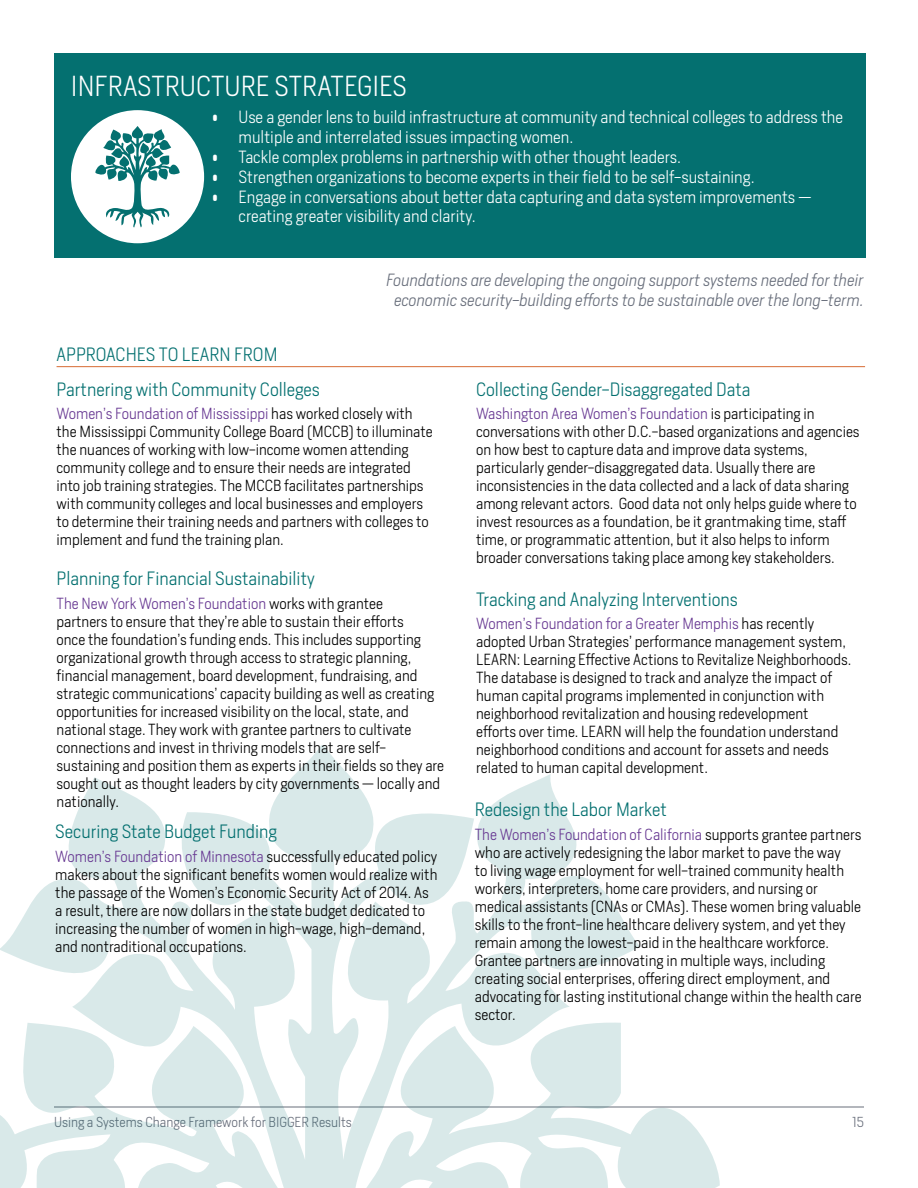
<style>
.page{position:relative;width:918px;height:1188px;background:#fff}
.page>*{position:absolute;margin:0;border:0;box-sizing:border-box;transform-origin:0 0}
.t1{font:300 27px "Heron Sans";color:#fff}
.t2{font:300 18px "Heron Sans";color:#047070}
.t3{font:300 16.5px/19.8px "Heron Sans";color:#fff}
.t4{font:italic 300 16.5px/19.8px "Heron Sans";color:#686e7b;text-align:center}
.t5{font:300 15px/18px "Heron Sans";color:#000}
.t6{font:300 13.5px "Heron Sans";color:#686e7b}
.s1{color:#673892}
</style>
<div class="page">
<div style="left:54px;top:54px;width:811px;height:204px;background:#047070"></div>
<hr style="left:54px;top:1107px;width:810px;height:1px;background:#686e7b">
<svg style="left:0;top:745px;width:720px;height:443px;fill:#dbeaea"></svg>
<hr style="left:57px;top:366px;width:808px;height:1px;background:#d76c33">
<div style="left:71px;top:110px;width:133px;height:133px;background:#fff;border-radius:50%"></div>
<svg style="left:95px;top:126px;width:85px;height:101px"></svg>
<h1 class="t1" style="left:71px;top:69px;width:337px">INFRASTRUCTURE STRATEGIES</h1>
<p class="t3" style="left:239px;top:107px;width:606px;text-indent:-27px">• Use a gender lens to build infrastructure at community and technical colleges to address the multiple and interrelated issues impacting women.</p>
<p class="t3" style="left:212px;top:147px;width:471px">• Tackle complex problems in partnership with other thought leaders.</p>
<p class="t3" style="left:212px;top:166px;width:545px">• Strengthen organizations to become experts in their field to be self-sustaining.</p>
<p class="t3" style="left:239px;top:186px;width:574px;text-indent:-27px">• Engage in conversations about better data capturing and data system improvements — creating greater visibility and clarity.</p>
<p class="t2" style="left:57px;top:343px;width:223px">APPROACHES TO LEARN FROM</p>
<p class="t4" style="left:387px;top:270px;width:479px">Foundations are developing the ongoing support systems needed for their economic security-building efforts to be sustainable over the long-term.</p>
<p class="t2" style="left:57px;top:378px;width:265px">Partnering with Community Colleges</p>
<p class="t5" style="left:57px;top:404px;width:378px"><span class="s1">Women’s Foundation of Mississippi</span> has worked closely with the Mississippi Community College Board (MCCB) to illuminate the nuances of working with low-income women attending community college and to ensure their needs are integrated into job training strategies. The MCCB facilitates partnerships with community colleges and local businesses and employers to determine their training needs and partners with colleges to implement and fund the training plan.</p>
<p class="t2" style="left:57px;top:567px;width:260px">Planning for Financial Sustainability</p>
<p class="t5" style="left:57px;top:594px;width:389px"><span class="s1">The New York Women’s Foundation</span> works with grantee<br>partners to ensure that they’re able to sustain their efforts<br>once the foundation’s funding ends. This includes supporting organizational growth through access to strategic planning, financial management, board development, fundraising, and strategic communications’ capacity building as well as creating opportunities for increased visibility on the local, state, and national stage. They work with grantee partners to cultivate connections and invest in thriving models that are self&shy;sustaining and position them as experts in their fields so they are sought out as thought leaders by city governments — locally and nationally.</p>
<p class="t2" style="left:55px;top:821px;width:223px">Securing State Budget Funding</p>
<p class="t5" style="left:55px;top:847px;width:384px"><span class="s1">Women’s Foundation of Minnesota</span> successfully educated policy makers about the significant benefits women would realize with the passage of the Women’s Economic Security Act of 2014. As a result, there are now dollars in the state budget dedicated to increasing the number of women in high-wage, high-demand, and nontraditional occupations.</p>
<p class="t2" style="left:476px;top:378px;width:276px">Collecting Gender-Disaggregated Data</p>
<p class="t5" style="left:476px;top:404px;width:385px"><span class="s1">Washington Area Women’s Foundation</span> is participating in conversations with other D.C.-based organizations and agencies on how best to capture data and improve data systems, particularly gender-disaggregated data. Usually there are inconsistencies in the data collected and a lack of data sharing among relevant actors. Good data not only helps guide where to invest resources as a foundation, be it grantmaking time, staff time, or programmatic attention, but it also helps to inform broader conversations taking place among key stakeholders.</p>
<p class="t2" style="left:476px;top:588px;width:263px">Tracking and Analyzing Interventions</p>
<p class="t5" style="left:476px;top:615px;width:377px"><span class="s1">Women’s Foundation for a Greater Memphis</span> has recently adopted Urban Strategies’ performance management system, LEARN: Learning Effective Actions to Revitalize Neighborhoods.<br>The database is designed to track and analyze the impact of human capital programs implemented in conjunction with neighborhood revitalization and housing redevelopment efforts over time. LEARN will help the foundation understand neighborhood conditions and account for assets and needs related to human capital development.</p>
<p class="t2" style="left:475px;top:798px;width:194px">Redesign the Labor Market</p>
<p class="t5" style="left:475px;top:825px;width:388px"><span class="s1">The Women’s Foundation of California</span> supports grantee partners who are actively redesigning the labor market to pave the way<br>to living wage employment for well-trained community health workers, interpreters, home care providers, and nursing or medical assistants (CNAs or CMAs). These women bring valuable skills to the front-line healthcare delivery system, and yet they remain among the lowest-paid in the healthcare workforce.<br>Grantee partners are innovating in multiple ways, including creating social enterprises, offering direct employment, and advocating for lasting institutional change within the health care sector.</p>
<p class="t6" style="left:54px;top:1113px;width:299px">Using a Systems Change Framework for BIGGER Results</p>
<p class="t6" style="left:852px;top:1113px;width:13px">15</p>
</div>
